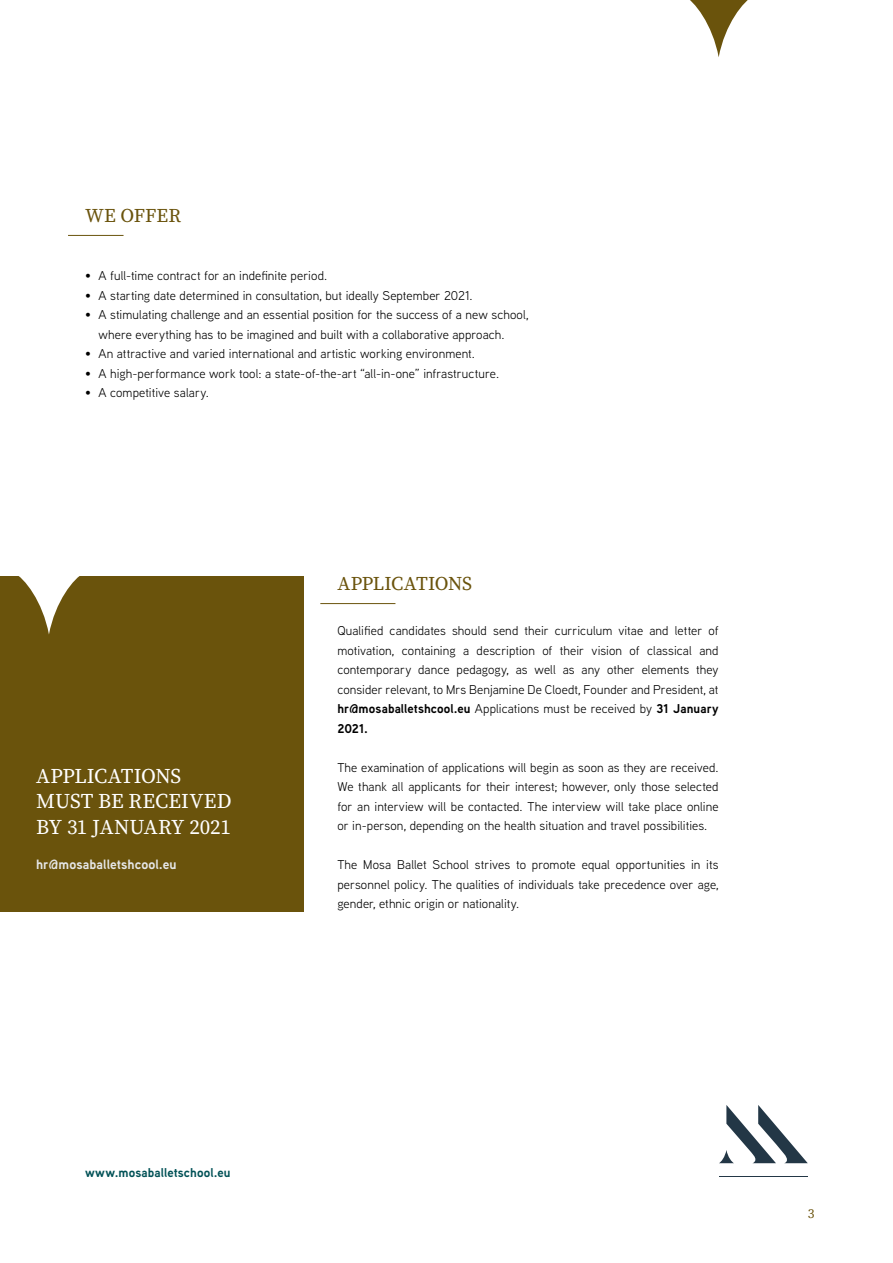
<style>
.page{position:relative;width:893px;height:1263px;background:#fff}
.page>*{position:absolute;margin:0;border:0;box-sizing:border-box;transform-origin:0 0}
.t1{font:21px/25.5px "Source Serif Pro";letter-spacing:-.005em;color:#fff}
.t2{font:19.5px "Source Serif Pro";letter-spacing:-.005em;color:#6a530c}
.t3{font:700 13.5px "Aaux Next";letter-spacing:.005em;color:#e6e7e8}
.t4{font:13.5px "Source Serif Pro";color:#6a530c}
.t5{font:12.75px/19.5px "Aaux Next";letter-spacing:.005em;color:#000;text-align:justify}
.t6{font:700 12.75px "Aaux Next";letter-spacing:.01em;color:#005156}
.s1{font-weight:700}
</style>
<div class="page">
<hr style="left:68px;top:235px;width:56px;height:1px;background:#6a530c">
<hr style="left:320px;top:603px;width:75px;height:1px;background:#6a530c">
<svg style="left:690px;top:0;width:58px;height:57px"></svg>
<svg style="left:719px;top:1105px;width:89px;height:58px"></svg>
<hr style="left:719px;top:1177px;width:89px;height:1px;background:#233746">
<div style="left:0;top:576px;width:303px;height:335px;background:#6a530c"></div>
<svg style="left:18px;top:576px;width:62px;height:58px"></svg>
<h2 class="t2" style="left:85px;top:204px;width:98px">WE OFFER</h2>
<p class="t5" style="left:85px;top:265px;width:244px">• A full-time contract for an indefinite period.</p>
<p class="t5" style="left:85px;top:285px;width:389px">• A starting date determined in consultation, but ideally September 2021.</p>
<p class="t5" style="left:99px;top:304px;width:431px;text-indent:-14px">• A stimulating challenge and an essential position for the success of a new school, where everything has to be imagined and built with a collaborative approach.</p>
<p class="t5" style="left:85px;top:343px;width:391px">• An attractive and varied international and artistic working environment.</p>
<p class="t5" style="left:85px;top:363px;width:416px">• A high-performance work tool: a state-of-the-art “all-in-one” infrastructure.</p>
<p class="t5" style="left:85px;top:382px;width:125px">• A competitive salary.</p>
<h1 class="t1" style="left:36px;top:764px;width:197px">APPLICATIONS<br>MUST BE RECEIVED<br>BY 31 JANUARY 2021</h1>
<p class="t3" style="left:36px;top:854px;width:142px">hr@mosaballetshcool.eu</p>
<h2 class="t2" style="left:337px;top:572px;width:136px">APPLICATIONS</h2>
<p class="t5" style="left:337px;top:621px;width:383px">Qualified candidates should send their curriculum vitae and letter of motivation, containing a description of their vision of classical and contemporary dance pedagogy, as well as any other elements they consider relevant, to Mrs Benjamine De Cloedt, Founder and President, at <span class="s1">hr@mosaballetshcool.eu</span> Applications must be received by <span class="s1">31 January 2021.</span></p>
<p class="t5" style="left:337px;top:757px;width:383px">The examination of applications will begin as soon as they are received.<br>We thank all applicants for their interest; however, only those selected for an interview will be contacted. The interview will take place online or in-person, depending on the health situation and travel possibilities.</p>
<p class="t5" style="left:337px;top:855px;width:383px">The Mosa Ballet School strives to promote equal opportunities in its personnel policy. The qualities of individuals take precedence over age, gender, ethnic origin or nationality.</p>
<p class="t6" style="left:85px;top:1164px;width:147px">www.mosaballetschool.eu</p>
<p class="t4" style="left:808px;top:1205px;width:8px">3</p>
</div>
